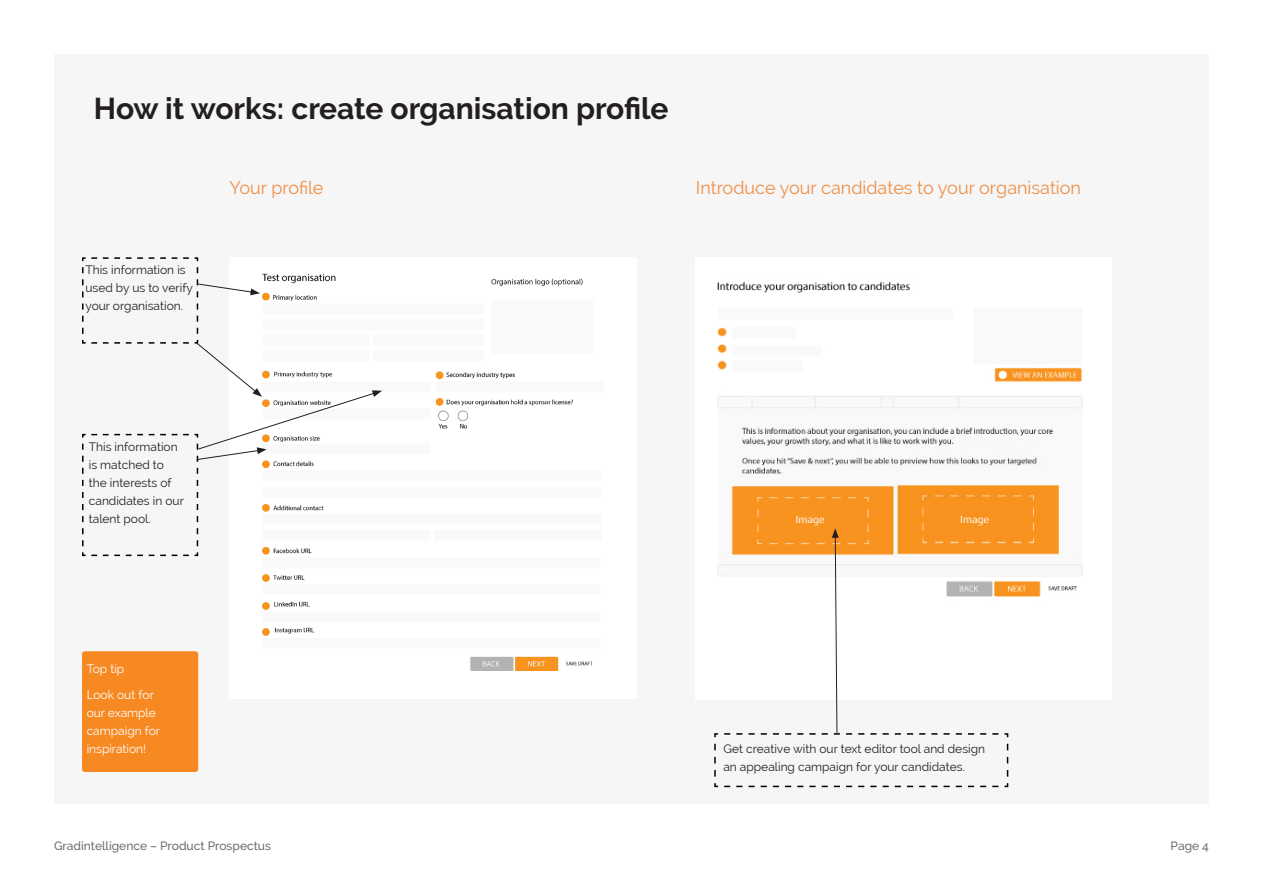
<style>
.page{position:relative;width:1263px;height:893px;background:#fff}
.page>*{position:absolute;margin:0;border:0;box-sizing:border-box;transform-origin:0 0}
.Page_Header{font:700 30px "Raleway";color:#231f20}
.Document_Title{font:18px "Raleway";color:#ef8f46}
.Body_Text{font:12px/18px "Raleway";color:#231f20}
.Body_Text-2{font:12px/18px "Raleway";color:#fff}
.t1{font:500 12px "Raleway";color:#6c6d70}
.Page_Header-2{font:12px "Raleway";color:#fff}
</style>
<div class="page">
<img style="left:717px;top:281px;width:366px;height:316px">
<div style="left:82px;top:651px;width:116px;height:121px;background:#f68922;border-radius:3px"></div>
<img style="left:263px;top:278px;width:330px;height:392px">
<svg style="left:714px;top:528px;width:295px;height:260px"></svg>
<svg style="left:82px;top:257px;width:300px;height:300px"></svg>
<p class="Page_Header" style="left:94px;top:91px;width:576px">How it works: create organisation profile</p>
<p class="Body_Text" style="left:85px;top:261px;width:109px">This information is used by us to verify your organisation.</p>
<p class="Document_Title" style="left:230px;top:177px;width:95px">Your profile</p>
<p class="Document_Title" style="left:696px;top:177px;width:386px">Introduce your candidates to your organisation</p>
<p class="Body_Text" style="left:89px;top:438px;width:90px">This information</p>
<p class="Body_Text" style="left:89px;top:456px;width:97px">is matched to the interests of candidates in our talent pool.</p>
<p class="Page_Header-2" style="left:87px;top:662px;width:39px">Top tip</p>
<p class="Body_Text-2" style="left:87px;top:686px;width:75px">Look out for our example campaign for inspiration!</p>
<p class="Body_Text" style="left:723px;top:740px;width:263px">Get creative with our text editor tool and design an appealing campaign for your candidates.</p>
<p class="t1" style="left:54px;top:839px;width:219px">Gradintelligence – Product Prospectus</p>
<p class="t1" style="left:1170px;top:839px;width:40px">Page 4</p>
</div>
